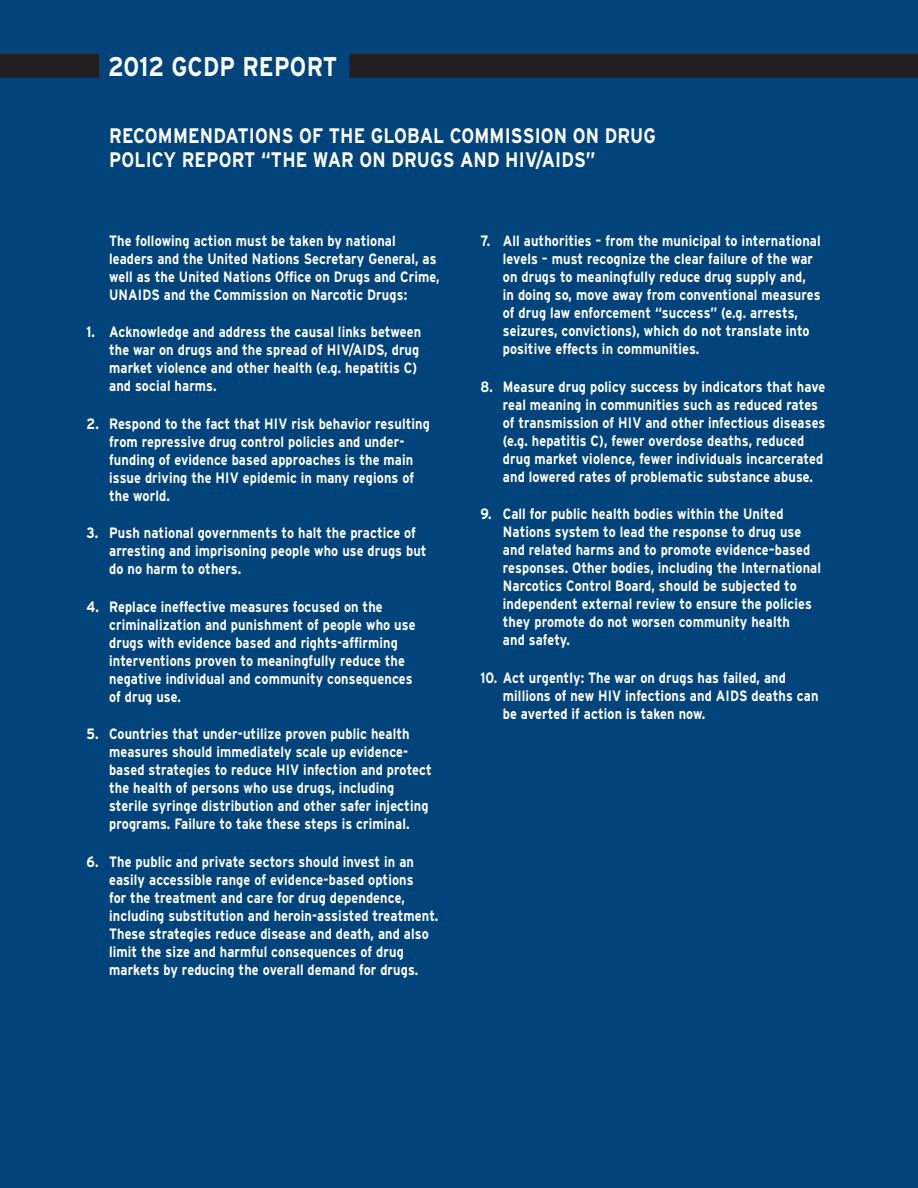
<style>
.page{position:relative;width:918px;height:1188px;background:#00447b}
.page>*{position:absolute;margin:0;border:0;box-sizing:border-box;transform-origin:0 0}
.t1{font:700 27px "Interstate";letter-spacing:.01em;color:#fff;scale:.85 1}
.t2{font:700 21px/24px "Interstate";letter-spacing:.01em;color:#fff;scale:.85 1}
.t3{font:700 15px/18px "Interstate";letter-spacing:.01em;color:#fff;scale:.85 1}
</style>
<div class="page">
<div style="left:0;top:54px;width:918px;height:23px;background:#231f20"></div>
<div style="left:99px;top:36px;width:249px;height:64px;background:#00447b"></div>
<h1 class="t1" style="left:108px;top:50px;width:271px">2012 GCDP REPORT</h1>
<h2 class="t2" style="left:109px;top:123px;width:645px">RECOMMENDATIONS OF THE GLOBAL COMMISSION ON DRUG<br>POLICY REPORT “THE WAR ON DRUGS AND HIV/AIDS”</h2>
<p class="t3" style="left:109px;top:232px;width:390px">The following action must be taken by national leaders and the United Nations Secretary General, as well as the United Nations Office on Drugs and Crime, UNAIDS and the Commission on Narcotic Drugs:</p>
<p class="t3" style="left:109px;top:323px;width:369px;text-indent:-23px">1. Acknowledge and address the causal links between the war on drugs and the spread of HIV/AIDS, drug market violence and other health (e.g. hepatitis C) and social harms.</p>
<p class="t3" style="left:109px;top:415px;width:379px;text-indent:-23px">2. Respond to the fact that HIV risk behavior resulting from repressive drug control policies and under&shy;funding of evidence based approaches is the main issue driving the HIV epidemic in many regions of the world.</p>
<p class="t3" style="left:109px;top:524px;width:375px;text-indent:-23px">3. Push national governments to halt the practice of arresting and imprisoning people who use drugs but do no harm to others.</p>
<p class="t3" style="left:109px;top:598px;width:362px;text-indent:-23px">4. Replace ineffective measures focused on the criminalization and punishment of people who use drugs with evidence based and rights-affirming interventions proven to meaningfully reduce the negative individual and community consequences of drug use.</p>
<p class="t3" style="left:109px;top:725px;width:381px;text-indent:-23px">5. Countries that under-utilize proven public health measures should immediately scale up evidence&shy;based strategies to reduce HIV infection and protect the health of persons who use drugs, including sterile syringe distribution and other safer injecting programs. Failure to take these steps is criminal.</p>
<p class="t3" style="left:109px;top:853px;width:389px;text-indent:-23px">6. The public and private sectors should invest in an easily accessible range of evidence-based options<br>for the treatment and care for drug dependence, including substitution and heroin-assisted treatment.<br>These strategies reduce disease and death, and also limit the size and harmful consequences of drug markets by reducing the overall demand for drugs.</p>
<p class="t3" style="left:503px;top:232px;width:376px;text-indent:-23px">7. All authorities – from the municipal to international levels – must recognize the clear failure of the war on drugs to meaningfully reduce drug supply and,<br>in doing so, move away from conventional measures of drug law enforcement “success” (e.g. arrests, seizures, convictions), which do not translate into positive effects in communities.</p>
<p class="t3" style="left:503px;top:377px;width:381px;text-indent:-23px">8. Measure drug policy success by indicators that have real meaning in communities such as reduced rates of transmission of HIV and other infectious diseases (e.g. hepatitis C), fewer overdose deaths, reduced drug market violence, fewer individuals incarcerated and lowered rates of problematic substance abuse.</p>
<p class="t3" style="left:503px;top:505px;width:376px;text-indent:-23px">9. Call for public health bodies within the United Nations system to lead the response to drug use and related harms and to promote evidence–based responses. Other bodies, including the International Narcotics Control Board, should be subjected to independent external review to ensure the policies they promote do not worsen community health<br>and safety.</p>
<p class="t3" style="left:503px;top:668px;width:373px;text-indent:-23px">10. Act urgently: The war on drugs has failed, and millions of new HIV infections and AIDS deaths can be averted if action is taken now.</p>
</div>
